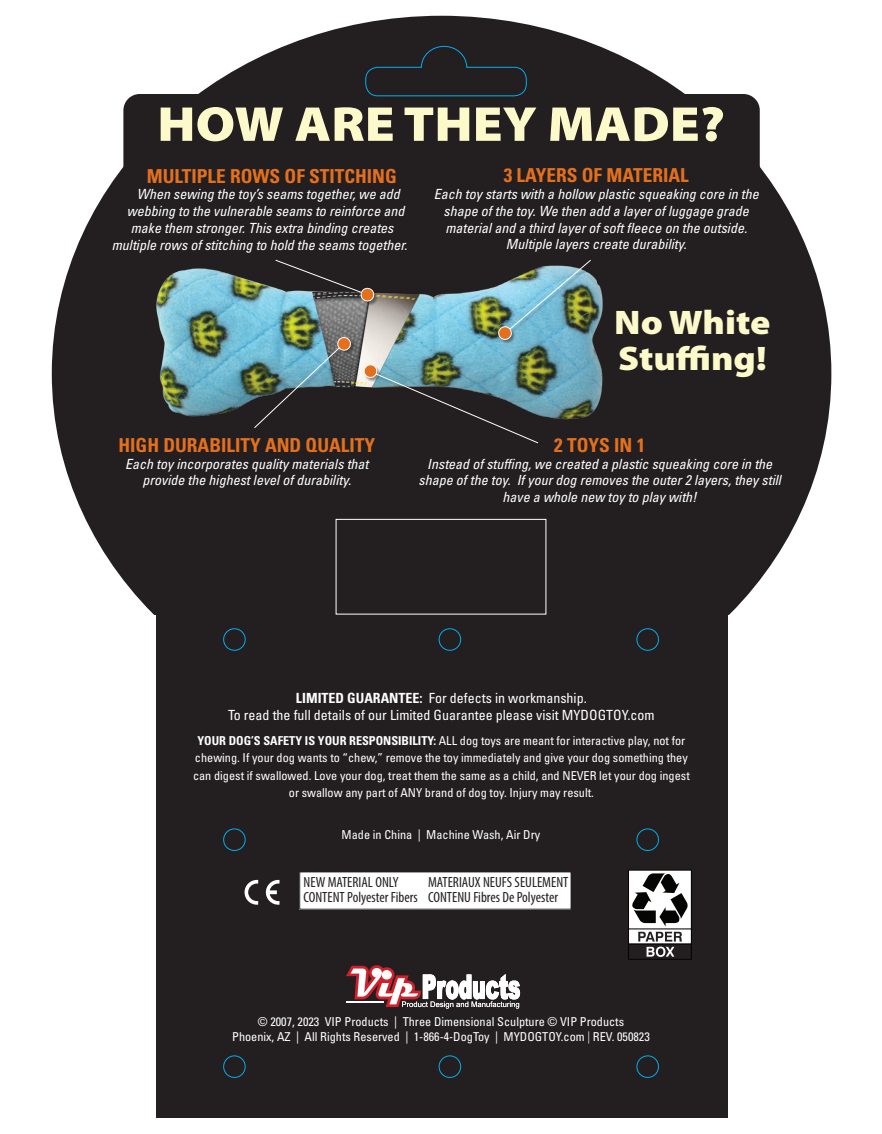
<style>
.page{position:relative;width:882px;height:1134px;background:#fff}
.page>*{position:absolute;margin:0;border:0;box-sizing:border-box;transform-origin:0 0}
.t1{font:900 49.35px "Myriad Pro";color:#fcf9ca;scale:1.1 1}
.t2{font:900 34.12px/36.1px "Myriad Pro";color:#fcf9ca;scale:1.1 1}
.t3{font:700 condensed 19.25px "Univers LT Pro";color:#e4701e}
.t4{font:condensed 14.88px/14.9px "Myriad Pro";color:#231f20}
.t5{font:italic condensed 14px/16.8px "Univers LT Pro";color:#fff;text-align:center}
.t6{font:condensed 14px/16.8px "Univers LT Pro";color:#fff;text-align:center}
.t7{font:condensed 12.25px/17.5px "Univers LT Pro";color:#fff;text-align:center}
.s1{font-weight:700}
.s2{font-weight:300}
</style>
<div class="page">
<div style="left:52px;top:16px;width:779px;height:715px;background:#231f20;border-radius:50%"></div>
<div style="left:123px;top:94px;width:637px;height:109px;background:#231f20;border-radius:16px"></div>
<img style="left:156px;top:268px;width:447px;height:152px">
<div style="left:255px;top:338px;width:100px;height:95px;background:#231f20;opacity:.5"></div>
<svg style="left:254px;top:337px;width:97px;height:92px"></svg>
<div style="left:499px;top:260px;width:96px;height:85px;background:#231f20;opacity:.5"></div>
<img style="left:497px;top:260px;width:94px;height:81px">
<div style="left:276px;top:260px;width:103px;height:46px;background:#231f20;opacity:.5"></div>
<svg style="left:275px;top:259px;width:100px;height:43px"></svg>
<div style="left:364px;top:365px;width:179px;height:83px;background:#231f20;opacity:.5"></div>
<svg style="left:363px;top:364px;width:176px;height:80px"></svg>
<div style="left:156px;top:615px;width:571px;height:503px;background:#231f20"></div>
<svg style="left:346px;top:965px;width:174px;height:44px"></svg>
<div style="left:336px;top:519px;width:210px;height:96px;border:1px solid #fff"></div>
<div style="left:300px;top:872px;width:271px;height:37px;background:#fff"></div>
<svg style="left:245px;top:880px;width:13px;height:25px"></svg>
<svg style="left:266px;top:880px;width:13px;height:25px"></svg>
<div style="left:629px;top:870px;width:62px;height:87px;background:#fff"></div>
<div style="left:628px;top:870px;width:64px;height:87px;border:1px solid #050504"></div>
<div style="left:628px;top:928px;width:64px;height:17px;border:1px solid #050504"></div>
<div style="left:629px;top:944px;width:62px;height:15px;background:#231f20"></div>
<div style="left:628px;top:944px;width:64px;height:16px;border:1px solid #050504"></div>
<svg style="left:632px;top:873px;width:56px;height:84px"></svg>
<svg style="left:365px;top:46px;width:162px;height:50px"></svg>
<div style="left:223px;top:628px;width:23px;height:23px;border:1px solid #00aeef;border-radius:50%"></div>
<div style="left:439px;top:628px;width:22px;height:23px;border:1px solid #00aeef;border-radius:50%"></div>
<div style="left:636px;top:628px;width:23px;height:23px;border:1px solid #00aeef;border-radius:50%"></div>
<div style="left:223px;top:1055px;width:23px;height:23px;border:1px solid #00aeef;border-radius:50%"></div>
<div style="left:439px;top:1055px;width:22px;height:23px;border:1px solid #00aeef;border-radius:50%"></div>
<div style="left:636px;top:1055px;width:23px;height:23px;border:1px solid #00aeef;border-radius:50%"></div>
<div style="left:223px;top:829px;width:23px;height:22px;border:1px solid #00aeef;border-radius:50%"></div>
<div style="left:636px;top:829px;width:23px;height:22px;border:1px solid #00aeef;border-radius:50%"></div>
<h1 class="t1" style="left:157px;top:91px;width:518px">HOW ARE THEY MADE?</h1>
<h3 class="t3" style="left:147px;top:164px;width:252px">MULTIPLE ROWS OF STITCHING</h3>
<p class="t5" style="left:137px;top:186px;width:265px">When sewing the toy’s seams together, we add</p>
<p class="t5" style="left:127px;top:203px;width:279px">webbing to the vulnerable seams to reinforce and</p>
<p class="t5" style="left:131px;top:219px;width:264px">make them stronger. This extra binding creates</p>
<p class="t5" style="left:112px;top:236px;width:297px">multiple rows of stitching to hold the seams together.</p>
<h3 class="t3" style="left:504px;top:163px;width:186px">3 LAYERS OF MATERIAL</h3>
<p class="t5" style="left:434px;top:185px;width:327px">Each toy starts with a hollow plastic squeaking core in the shape of the toy. We then add a layer of luggage grade material and a third layer of soft fleece on the outside.<br>Multiple layers create durability.</p>
<h2 class="t2" style="left:614px;top:303px;width:144px">No White<br>Stuffing!</h2>
<h3 class="t3" style="left:118px;top:433px;width:258px">HIGH DURABILITY AND QUALITY</h3>
<p class="t5" style="left:125px;top:455px;width:245px">Each toy incorporates quality materials that provide the highest level of durability.</p>
<h3 class="t3" style="left:554px;top:433px;width:92px">2 TOYS IN 1</h3>
<p class="t5" style="left:418px;top:455px;width:364px">Instead of stuffing, we created a plastic squeaking core in the shape of the toy. If your dog removes the outer 2 layers, they still have a whole new toy to play with!</p>
<p class="t6" style="left:228px;top:689px;width:428px"><span class="s1">LIMITED GUARANTEE:</span> For defects in workmanship.<br>To read the full details of our Limited Guarantee please visit MYDOGTOY.com</p>
<p class="t7" style="left:193px;top:731px;width:498px"><span class="s1">YOUR DOG’S SAFETY IS YOUR RESPONSIBILITY:</span> ALL dog toys are meant for interactive play, not for chewing. If your dog wants to “chew,” remove the toy immediately and give your dog something they can digest if swallowed. Love your dog, treat them the same as a child, and NEVER let your dog ingest or swallow any part of ANY brand of dog toy. Injury may result.</p>
<p class="t7" style="left:342px;top:825px;width:200px">Made in China | Machine Wash, Air Dry</p>
<p class="t4" style="left:304px;top:875px;width:97px">NEW MATERIAL ONLY</p>
<p class="t4" style="left:304px;top:875px;width:267px;text-indent:125px">MATERIAUX NEUFS SEULEMENT<br>CONTENT Polyester Fibers CONTENU Fibres De Polyester</p>
<p class="t7" style="left:232px;top:1014px;width:419px;line-height:14.7px">© 2007, 2023 VIP Products | Three Dimensional Sculpture © VIP Products<br>Phoenix, AZ | All Rights Reserved | 1-866-4-DogToy | MYDOGTOY.com <span class="s2">|</span> REV. 050823</p>
</div>
